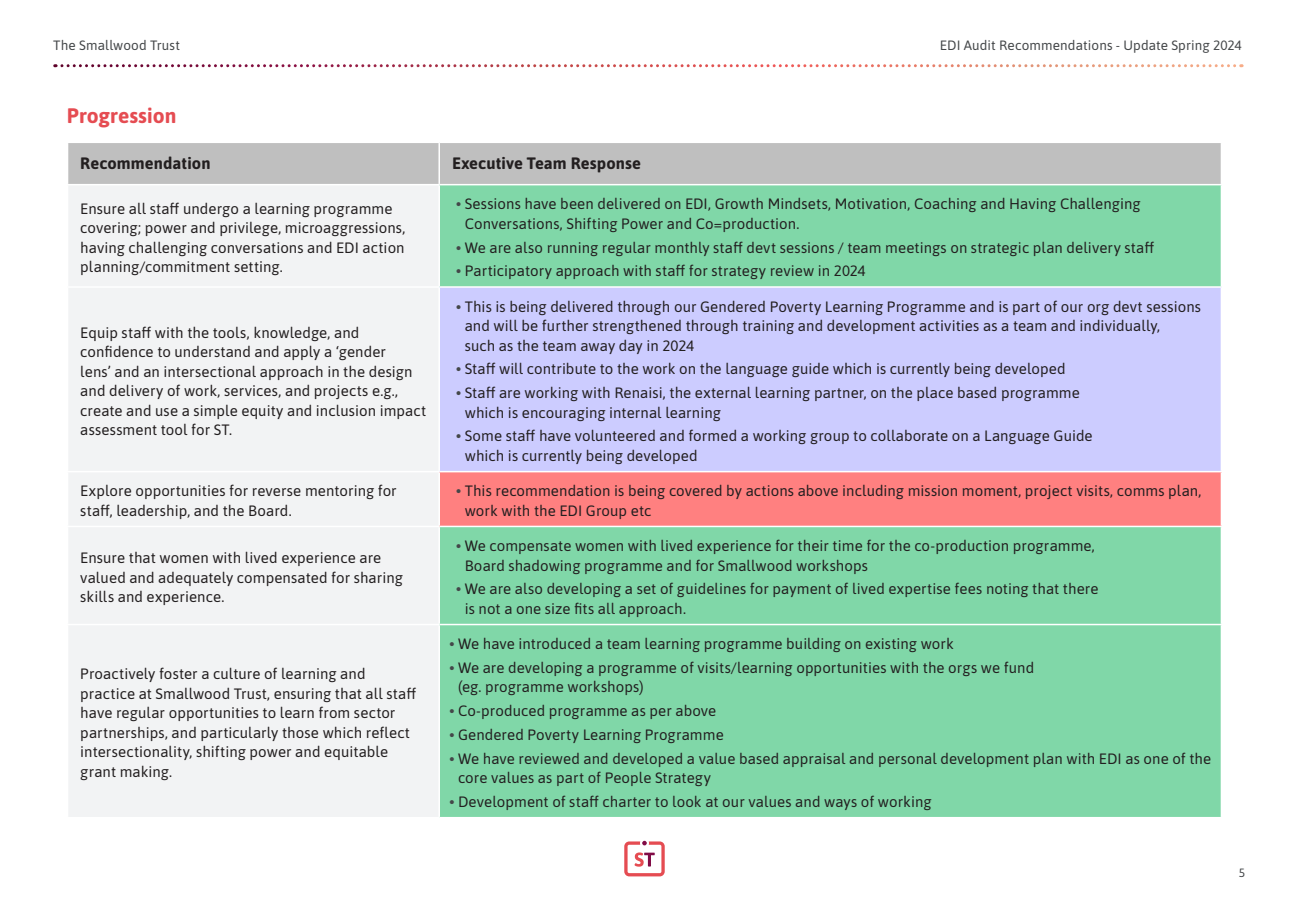
<style>
.page{position:relative;width:1289px;height:919px;background:#fff}
.page>*{position:absolute;margin:0;border:0;box-sizing:border-box;transform-origin:0 0}
.Sub_sub_headers{font:700 21px "Asap";letter-spacing:.005em;color:#e54c52}
.body_text{font:700 16.5px "Asap";letter-spacing:.005em;color:#231f20}
.body_text-2{font:15px/19.5px "Asap";letter-spacing:.005em;color:#231f20}
.t1{font:13.5px "Asap";letter-spacing:.01em;color:#444749}
.t2{font:12px "Asap";color:#444749}
.s1{font-weight:700;color:#444749}
</style>
<div class="page">
<div style="left:68px;top:143px;width:1152px;height:41px;background:#bfbfbf"></div>
<div style="left:69px;top:186px;width:369px;height:630px;background:#f2f3f4"></div>
<div style="left:440px;top:185px;width:780px;height:631px;background:#80d7a8"></div>
<div style="left:439px;top:287px;width:782px;height:184px;background:#ccf"></div>
<div style="left:439px;top:471px;width:782px;height:55px;background:#ff8080"></div>
<hr style="left:438px;top:143px;width:2px;height:41px;background:#fff">
<hr style="left:67px;top:286px;width:372px;height:2px;background:#fff">
<hr style="left:439px;top:286px;width:783px;height:2px;background:#fff">
<hr style="left:438px;top:288px;width:2px;height:183px;background:#fff">
<hr style="left:1220px;top:288px;width:2px;height:183px;background:#fff">
<hr style="left:67px;top:471px;width:372px;height:1px;background:#fff">
<hr style="left:439px;top:471px;width:783px;height:1px;background:#fff">
<hr style="left:438px;top:472px;width:2px;height:53px;background:#fff">
<hr style="left:1220px;top:472px;width:2px;height:53px;background:#fff">
<hr style="left:67px;top:525px;width:372px;height:2px;background:#fff">
<hr style="left:439px;top:525px;width:783px;height:2px;background:#fff">
<hr style="left:67px;top:623px;width:372px;height:2px;background:#fff">
<hr style="left:439px;top:623px;width:783px;height:2px;background:#fff">
<svg style="left:55px;top:64px;width:1179px;height:3px"></svg>
<svg style="left:624px;top:840px;width:40px;height:36px"></svg>
<p class="t1" style="left:53px;top:36px;width:128px">The Smallwood Trust</p>
<p class="t1" style="left:939px;top:36px;width:303px">EDI Audit Recommendations - Update Spring 2024</p>
<p class="Sub_sub_headers" style="left:67px;top:100px;width:111px">Progression</p>
<p class="body_text" style="left:80px;top:151px;width:132px">Recommendation</p>
<p class="body_text" style="left:452px;top:151px;width:191px">Executive Team Response</p>
<p class="body_text-2" style="left:80px;top:198px;width:327px">Ensure all staff undergo a learning programme covering; power and privilege, microaggressions, having challenging conversations and EDI action planning/commitment setting.</p>
<p class="body_text-2" style="left:465px;top:193px;width:677px;text-indent:-9px"><span class="s1">•</span> Sessions have been delivered on EDI, Growth Mindsets, Motivation, Coaching and Having Challenging<br>Conversations, Shifting Power and Co=production.</p>
<p class="body_text-2" style="left:456px;top:237px;width:699px"><span class="s1">•</span> We are also running regular monthly staff devt sessions / team meetings on strategic plan delivery staff</p>
<p class="body_text-2" style="left:456px;top:260px;width:411px"><span class="s1">•</span> Participatory approach with staff for strategy review in 2024</p>
<p class="body_text-2" style="left:80px;top:322px;width:347px">Equip staff with the tools, knowledge, and confidence to understand and apply a ‘gender<br>lens’ and an intersectional approach in the design and delivery of work, services, and projects e.g., create and use a simple equity and inclusion impact assessment tool for ST.</p>
<p class="body_text-2" style="left:465px;top:296px;width:737px;text-indent:-9px"><span class="s1">•</span> This is being delivered through our Gendered Poverty Learning Programme and is part of our org devt sessions and will be further strengthened through training and development activities as a team and individually,<br>such as the team away day in 2024</p>
<p class="body_text-2" style="left:456px;top:358px;width:611px"><span class="s1">•</span> Staff will contribute to the work on the language guide which is currently being developed</p>
<p class="body_text-2" style="left:465px;top:382px;width:616px;text-indent:-9px"><span class="s1">•</span> Staff are working with Renaisi, the external learning partner, on the place based programme which is encouraging internal learning</p>
<p class="body_text-2" style="left:465px;top:425px;width:629px;text-indent:-9px"><span class="s1">•</span> Some staff have volunteered and formed a working group to collaborate on a Language Guide which is currently being developed</p>
<p class="body_text-2" style="left:80px;top:480px;width:318px">Explore opportunities for reverse mentoring for staff, leadership, and the Board.</p>
<p class="body_text-2" style="left:465px;top:480px;width:738px;text-indent:-9px"><span class="s1">•</span> This recommendation is being covered by actions above including mission moment, project visits, comms plan, work with the EDI Group etc</p>
<p class="body_text-2" style="left:80px;top:547px;width:324px">Ensure that women with lived experience are valued and adequately compensated for sharing skills and experience.</p>
<p class="body_text-2" style="left:465px;top:535px;width:631px;text-indent:-9px"><span class="s1">•</span> We compensate women with lived experience for their time for the co-production programme,<br>Board shadowing programme and for Smallwood workshops</p>
<p class="body_text-2" style="left:465px;top:578px;width:635px;text-indent:-9px"><span class="s1">•</span> We are also developing a set of guidelines for payment of lived expertise fees noting that there is not a one size fits all approach.</p>
<p class="body_text-2" style="left:80px;top:663px;width:337px">Proactively foster a culture of learning and practice at Smallwood Trust, ensuring that all staff have regular opportunities to learn from sector partnerships, and particularly those which reflect intersectionality, shifting power and equitable grant making.</p>
<p class="body_text-2" style="left:449px;top:633px;width:506px"><span class="s1">•</span> We have introduced a team learning programme building on existing work</p>
<p class="body_text-2" style="left:458px;top:657px;width:577px;text-indent:-9px"><span class="s1">•</span> We are developing a programme of visits/learning opportunities with the orgs we fund (eg. programme workshops)</p>
<p class="body_text-2" style="left:449px;top:700px;width:268px"><span class="s1">•</span> Co-produced programme as per above</p>
<p class="body_text-2" style="left:449px;top:724px;width:276px"><span class="s1">•</span> Gendered Poverty Learning Programme</p>
<p class="body_text-2" style="left:458px;top:747px;width:754px;text-indent:-9px"><span class="s1">•</span> We have reviewed and developed a value based appraisal and personal development plan with EDI as one of the core values as part of People Strategy</p>
<p class="body_text-2" style="left:449px;top:791px;width:483px"><span class="s1">•</span> Development of staff charter to look at our values and ways of working</p>
<p class="t2" style="left:1238px;top:864px;width:8px">5</p>
</div>
